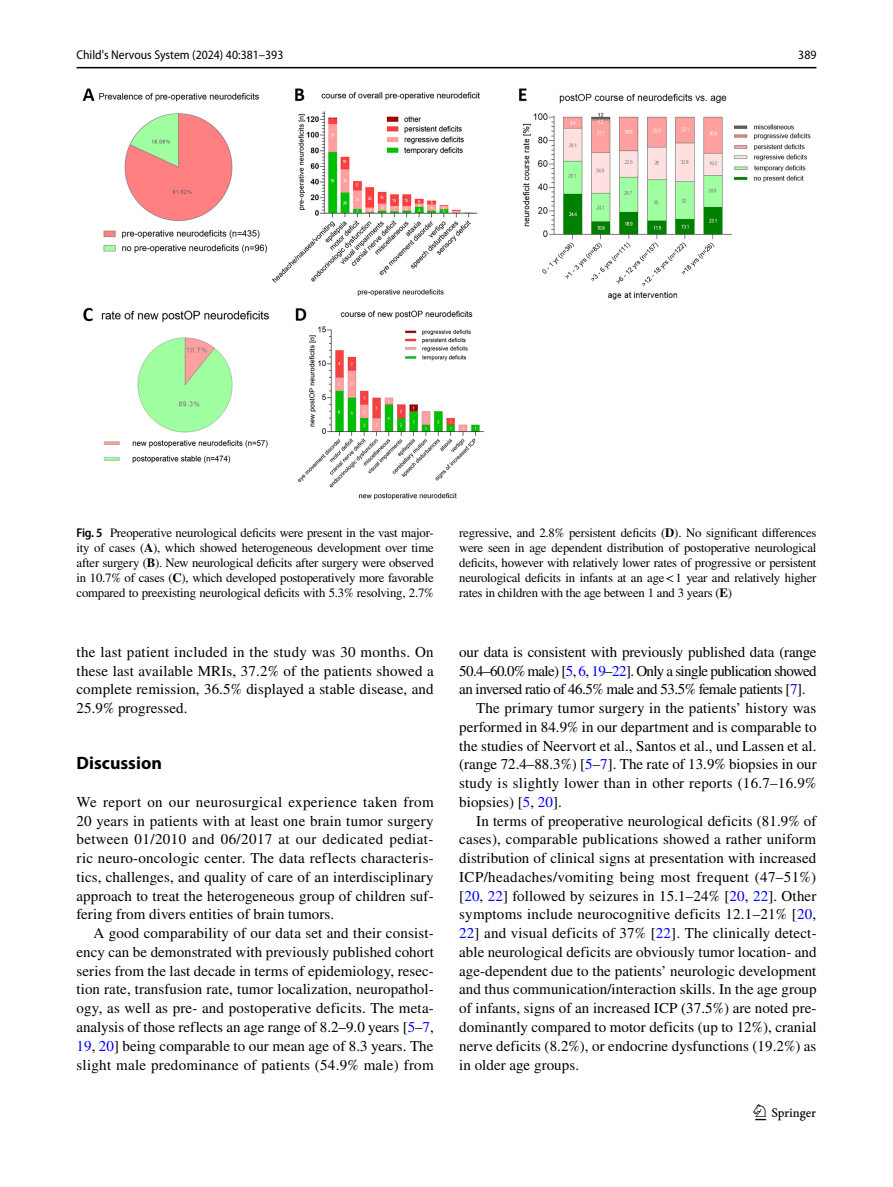
<style>
.page{position:relative;width:893px;height:1187px;background:#fff}
.page>*{position:absolute;margin:0;border:0;box-sizing:border-box;transform-origin:0 0}
.t1{font:22.5px "Springnew Regular 3";color:#000}
.t2{font:700 18px "Myriad Pro";color:#000}
.t3{font:15px/18.8px "STIX";letter-spacing:.005em;color:#000;text-align:justify}
.t4{font:15px "STIX";letter-spacing:-.04em;color:#000}
.t5{font:15px "STIX";letter-spacing:-.03em;color:#000}
.t6{font:15px "STIX";letter-spacing:.025em;color:#000}
.t7{font:12.75px/15px "STIX";letter-spacing:-.015em;color:#000;text-align:justify}
.t8{font:semi-condensed 12.75px "Myriad Pro";color:#000}
.s1{font-family:"Myriad Pro";font-weight:600;font-stretch:semi-condensed}
.s2{font-weight:700}
.s3{color:#00f}
</style>
<div class="page">
<hr style="left:77px;top:67px;width:739px;height:1px;background:#000">
<img style="left:82px;top:88px;width:729px;height:412px">
<p class="t8" style="left:77px;top:48px;width:208px">Child's Nervous System (2024) 40:381–393</p>
<p class="t8" style="left:798px;top:48px;width:20px">389</p>
<p class="t7" style="left:77px;top:526px;width:359px"><span class="s1">Fig. 5</span> Preoperative neurological deficits were present in the vast major&shy;ity of cases (<span class="s2">A</span>), which showed heterogeneous development over time after surgery (<span class="s2">B</span>). New neurological deficits after surgery were observed in 10.7% of cases (<span class="s2">C</span>), which developed postoperatively more favorable compared to preexisting neurological deficits with 5.3% resolving, 2.7%</p>
<p class="t7" style="left:459px;top:526px;width:359px">regressive, and 2.8% persistent deficits (<span class="s2">D</span>). No significant differences were seen in age dependent distribution of postoperative neurological deficits, however with relatively lower rates of progressive or persistent neurological deficits in infants at an age&lt;1 year and relatively higher rates in children with the age between 1 and 3 years (<span class="s2">E</span>)</p>
<p class="t3" style="left:77px;top:643px;width:359px">the last patient included in the study was 30 months. On these last available MRIs, 37.2% of the patients showed a complete remission, 36.5% displayed a stable disease, and 25.9% progressed.</p>
<p class="t2" style="left:77px;top:751px;width:87px">Discussion</p>
<p class="t3" style="left:77px;top:793px;width:359px">We report on our neurosurgical experience taken from 20 years in patients with at least one brain tumor surgery between 01/2010 and 06/2017 at our dedicated pediat&shy;ric neuro-oncologic center. The data reflects characteris&shy;tics, challenges, and quality of care of an interdisciplinary approach to treat the heterogeneous group of children suf&shy;fering from divers entities of brain tumors.</p>
<p class="t3" style="left:77px;top:924px;width:359px;text-indent:17px">A good comparability of our data set and their consist&shy;ency can be demonstrated with previously published cohort series from the last decade in terms of epidemiology, resec&shy;tion rate, transfusion rate, tumor localization, neuropathol&shy;ogy, as well as pre- and postoperative deficits. The meta&shy;analysis of those reflects an age range of 8.2–9.0 years [<span class="s3">5</span>–<span class="s3">7</span>, <span class="s3">19</span>, <span class="s3">20</span>] being comparable to our mean age of 8.3 years. The slight male predominance of patients (54.9% male) from</p>
<p class="t3" style="left:459px;top:643px;width:359px">our data is consistent with previously published data (range</p>
<p class="t4" style="left:459px;top:660px;width:359px">50.4–60.0% male) [<span class="s3">5</span>, <span class="s3">6</span>, <span class="s3">19</span>–<span class="s3">22</span>]. Only a single publication showed</p>
<p class="t5" style="left:459px;top:679px;width:348px">an inversed ratio of 46.5% male and 53.5% female patients [<span class="s3">7</span>].</p>
<p class="t3" style="left:476px;top:699px;width:341px">The primary tumor surgery in the patients’ history was</p>
<p class="t3" style="left:459px;top:718px;width:359px">performed in 84.9% in our department and is comparable to</p>
<p class="t3" style="left:459px;top:737px;width:359px">the studies of Neervort et al., Santos et al., und Lassen et al.</p>
<p class="t3" style="left:459px;top:756px;width:359px">(range 72.4–88.3%) [<span class="s3">5</span>–<span class="s3">7</span>]. The rate of 13.9% biopsies in our</p>
<p class="t3" style="left:459px;top:774px;width:359px">study is slightly lower than in other reports (16.7–16.9%</p>
<p class="t3" style="left:459px;top:793px;width:104px">biopsies) [<span class="s3">5</span>, <span class="s3">20</span>].</p>
<p class="t3" style="left:476px;top:812px;width:342px">In terms of preoperative neurological deficits (81.9% of</p>
<p class="t3" style="left:459px;top:831px;width:358px">cases), comparable publications showed a rather uniform</p>
<p class="t3" style="left:459px;top:849px;width:359px">distribution of clinical signs at presentation with increased</p>
<p class="t6" style="left:459px;top:866px;width:358px">ICP/headaches/vomiting being most frequent (47–51%)</p>
<p class="t3" style="left:459px;top:887px;width:359px">[<span class="s3">20</span>, <span class="s3">22</span>] followed by seizures in 15.1–24% [<span class="s3">20</span>, <span class="s3">22</span>]. Other</p>
<p class="t3" style="left:459px;top:906px;width:358px">symptoms include neurocognitive deficits 12.1–21% [<span class="s3">20</span>,</p>
<p class="t3" style="left:459px;top:924px;width:359px"><span class="s3">22</span>] and visual deficits of 37% [<span class="s3">22</span>]. The clinically detect-</p>
<p class="t3" style="left:459px;top:943px;width:359px">able neurological deficits are obviously tumor location- and</p>
<p class="t3" style="left:459px;top:962px;width:359px">age-dependent due to the patients’ neurologic development</p>
<p class="t3" style="left:459px;top:981px;width:359px">and thus communication/interaction skills. In the age group</p>
<p class="t3" style="left:459px;top:999px;width:359px">of infants, signs of an increased ICP (37.5%) are noted pre-</p>
<p class="t3" style="left:459px;top:1018px;width:359px">dominantly compared to motor deficits (up to 12%), cranial</p>
<p class="t3" style="left:459px;top:1037px;width:359px">nerve deficits (8.2%), or endocrine dysfunctions (19.2%) as</p>
<p class="t3" style="left:459px;top:1056px;width:121px">in older age groups.</p>
<h1 class="t1" style="left:755px;top:1104px;width:62px">1 3</h1>
</div>
